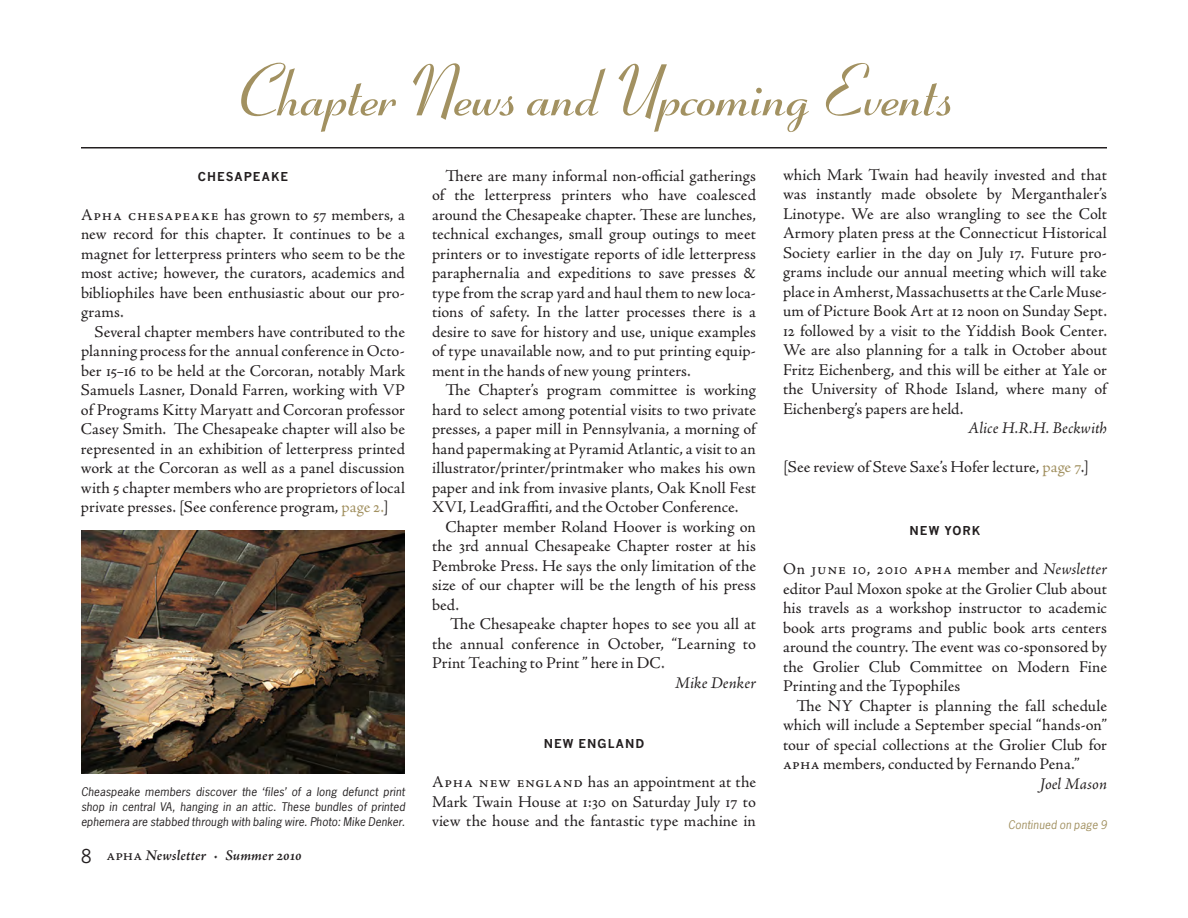
<style>
.page{position:relative;width:1188px;height:918px;background:#fff}
.page>*{position:absolute;margin:0;border:0;box-sizing:border-box;transform-origin:0 0}
.headline{font:700 72px "Coronet LT Std";letter-spacing:-.01em;color:#a29161}
.body_text{font:16.5px/19.5px "Adobe Jenson Pro";letter-spacing:.005em;color:#231f20;text-align:justify}
.body_text_first{font:16.5px/19.5px "Adobe Jenson Pro";letter-spacing:.005em;color:#231f20;text-align:justify}
.byline{font:italic 16.5px "Adobe Jenson Pro";letter-spacing:.005em;color:#231f20}
.t1{font:italic 600 15px "Adobe Jenson Pro";letter-spacing:.005em;color:#231f20}
.subhead{font:700 12px "News Gothic";letter-spacing:.085em;color:#231f20}
.caption_continued_fr{font:italic 11.25px/15px "News Gothic Std";letter-spacing:.02em;color:#231f20;text-align:justify}
.continued_on{font:italic 11.25px "News Gothic Std";letter-spacing:.015em;color:#a29161}
.s1{color:#a29161}
.s2{font-style:italic}
.s3{font-family:"News Gothic Std";font-weight:400;font-style:normal;font-size:18px}
.s4{font-weight:400;font-style:normal;font-size:16.5px}
</style>
<div class="page">
<hr style="left:81px;top:147px;width:1026px;height:1px;background:#231f20">
<img style="left:81px;top:530px;width:324px;height:243px">
<p class="headline" style="left:235px;top:49px;width:718px">Chapter News and Upcoming Events</p>
<p class="subhead" style="left:198px;top:169px;width:92px">CHESAPEAKE</p>
<p class="body_text_first" style="left:81px;top:205px;width:326px">Apha chesapeake has grown to 57 members, a new record for this chapter. It continues to be a magnet for letterpress printers who seem to be the most active; however, the curators, academics and bibliophiles have been enthusiastic about our pro&shy;grams.</p>
<p class="body_text" style="left:81px;top:322px;width:326px;text-indent:14px">Several chapter members have contributed to the planning process for the annual conference in Octo&shy;ber 15–16 to be held at the Corcoran, notably Mark Samuels Lasner, Donald Farren, working with VP of Programs Kitty Maryatt and Corcoran professor Casey Smith. The Chesapeake chapter will also be represented in an exhibition of letterpress printed work at the Corcoran as well as a panel discussion with 5 chapter members who are proprietors of local private presses. [See conference program, <span class="s1">page 2.</span>]</p>
<p class="body_text_first" style="left:783px;top:165px;width:326px">which Mark Twain had heavily invested and that was instantly made obsolete by Merganthaler’s Linotype. We are also wrangling to see the Colt Armory platen press at the Connecticut Historical Society earlier in the day on July 17. Future pro&shy;grams include our annual meeting which will take place in Amherst, Massachusetts at the Carle Muse&shy;um of Picture Book Art at 12 noon on Sunday Sept.<br>12 followed by a visit to the Yiddish Book Center.<br>We are also planning for a talk in October about Fritz Eichenberg, and this will be either at Yale or the University of Rhode Island, where many of Eichenberg’s papers are held.</p>
<p class="byline" style="left:968px;top:419px;width:141px">Alice H.R.H. Beckwith</p>
<p class="body_text_first" style="left:783px;top:458px;width:308px">[See review of Steve Saxe’s Hofer lecture, <span class="s1">page 7</span>.]</p>
<p class="body_text" style="left:432px;top:166px;width:326px;text-indent:13px">There are many informal non-official gatherings of the letterpress printers who have coalesced around the Chesapeake chapter. These are lunches, technical exchanges, small group outings to meet printers or to investigate reports of idle letterpress paraphernalia and expeditions to save presses &amp; type from the scrap yard and haul them to new loca&shy;tions of safety. In the latter processes there is a desire to save for history and use, unique examples of type unavailable now, and to put printing equip&shy;ment in the hands of new young printers.</p>
<p class="body_text" style="left:432px;top:381px;width:326px;text-indent:13px">The Chapter’s program committee is working hard to select among potential visits to two private presses, a paper mill in Pennsylvania, a morning of hand papermaking at Pyramid Atlantic, a visit to an illustrator/printer/printmaker who makes his own paper and ink from invasive plants, Oak Knoll Fest XVI, LeadGraffiti, and the October Conference.</p>
<p class="body_text" style="left:432px;top:517px;width:326px;text-indent:13px">Chapter member Roland Hoover is working on the 3rd annual Chesapeake Chapter roster at his Pembroke Press. He says the only limitation of the size of our chapter will be the length of his press bed.</p>
<p class="body_text" style="left:432px;top:615px;width:325px;text-indent:18px">The Chesapeake chapter hopes to see you all at the annual conference in October, “Learning to Print Teaching to Print ” here in DC.</p>
<p class="byline" style="left:675px;top:673px;width:83px">Mike Denker</p>
<p class="subhead" style="left:910px;top:523px;width:72px">NEW YORK</p>
<p class="body_text_first" style="left:783px;top:559px;width:326px">On june 10, 2010 apha member and <span class="s2">Newsletter</span></p>
<p class="body_text_first" style="left:783px;top:579px;width:326px">editor Paul Moxon spoke at the Grolier Club about his travels as a workshop instructor to academic book arts programs and public book arts centers around the country. The event was co-sponsored by the Grolier Club Committee on Modern Fine Printing and the Typophiles</p>
<p class="body_text" style="left:783px;top:696px;width:325px;text-indent:13px">The NY Chapter is planning the fall schedule which will include a September special “hands-on” tour of special collections at the Grolier Club for apha members, conducted by Fernando Pena.”</p>
<p class="byline" style="left:1040px;top:774px;width:69px">Joel Mason</p>
<p class="subhead" style="left:544px;top:736px;width:102px">NEW ENGLAND</p>
<p class="body_text_first" style="left:432px;top:773px;width:325px">Apha new england has an appointment at the Mark Twain House at 1:30 on Saturday July 17 to view the house and the fantastic type machine in</p>
<p class="caption_continued_fr" style="left:81px;top:784px;width:326px">Cheaspeake members discover the ‘files’ of a long defunct print shop in central VA, hanging in an attic. These bundles of printed ephemera are stabbed through with baling wire. Photo: Mike Denker.</p>
<p class="continued_on" style="left:1008px;top:817px;width:100px">Continued on page 9</p>
<p class="t1" style="left:81px;top:847px;width:222px"><span class="s3">8</span> <span class="s4">apha</span> Newsletter · Summer 2010</p>
</div>
